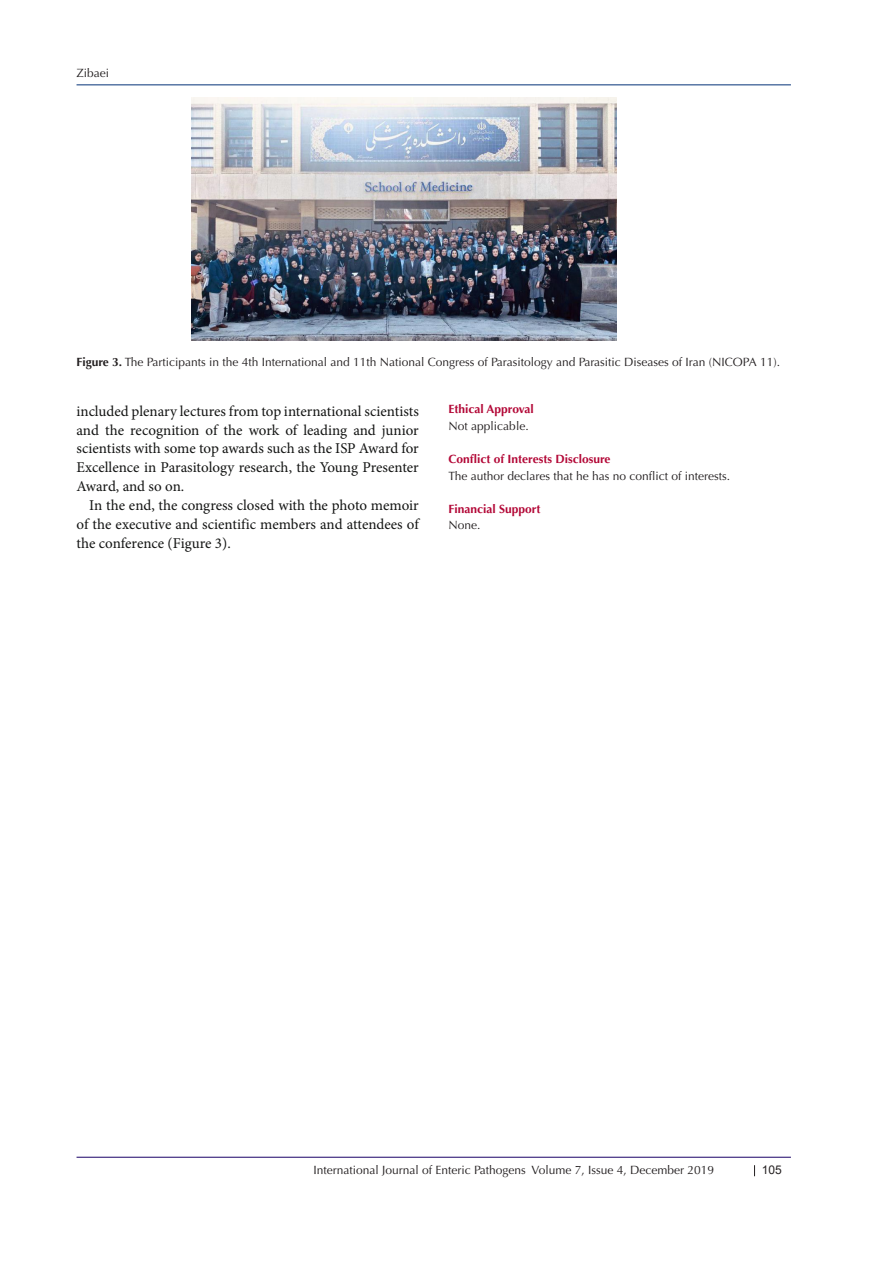
<style>
.page{position:relative;width:893px;height:1263px;background:#fff}
.page>*{position:absolute;margin:0;border:0;box-sizing:border-box;transform-origin:0 0}
.t1{font:15px/18.9px "Minion Pro";letter-spacing:-.005em;color:#131413;text-align:justify}
.t2{font:12px "Optima LT Std";color:#231f20}
.t3{font:700 12px "Optima LT Std";color:#b30837}
.t4{font:12px "Arial";color:#231f20}
.s1{font-weight:700}
</style>
<div class="page">
<hr style="left:77px;top:1157px;width:714px;height:1px;background:#190066">
<hr style="left:77px;top:85px;width:714px;height:1px;background:#053278">
<img style="left:191px;top:97px;width:426px;height:243px">
<p class="t2" style="left:77px;top:66px;width:34px">Zibaei</p>
<p class="t2" style="left:77px;top:354px;width:705px"><span class="s1">Figure 3.</span> The Participants in the 4th International and 11th National Congress of Parasitology and Parasitic Diseases of Iran (NICOPA 11).</p>
<p class="t1" style="left:77px;top:401px;width:344px">included plenary lectures from top international scientists and the recognition of the work of leading and junior scientists with some top awards such as the ISP Award for Excellence in Parasitology research, the Young Presenter Award, and so on.</p>
<p class="t1" style="left:77px;top:496px;width:344px;text-indent:13px">In the end, the congress closed with the photo memoir of the executive and scientific members and attendees of the conference (Figure 3).</p>
<p class="t3" style="left:449px;top:402px;width:87px">Ethical Approval</p>
<p class="t2" style="left:449px;top:419px;width:82px">Not applicable.</p>
<p class="t3" style="left:449px;top:452px;width:163px">Conflict of Interests Disclosure</p>
<p class="t2" style="left:449px;top:468px;width:283px">The author declares that he has no conflict of interests.</p>
<p class="t3" style="left:449px;top:501px;width:93px">Financial Support</p>
<p class="t2" style="left:449px;top:518px;width:34px">None.</p>
<p class="t2" style="left:314px;top:1163px;width:402px">International Journal of Enteric Pathogens Volume 7, Issue 4, December 2019</p>
<p class="t4" style="left:762px;top:1161px;width:22px">105</p>
</div>
